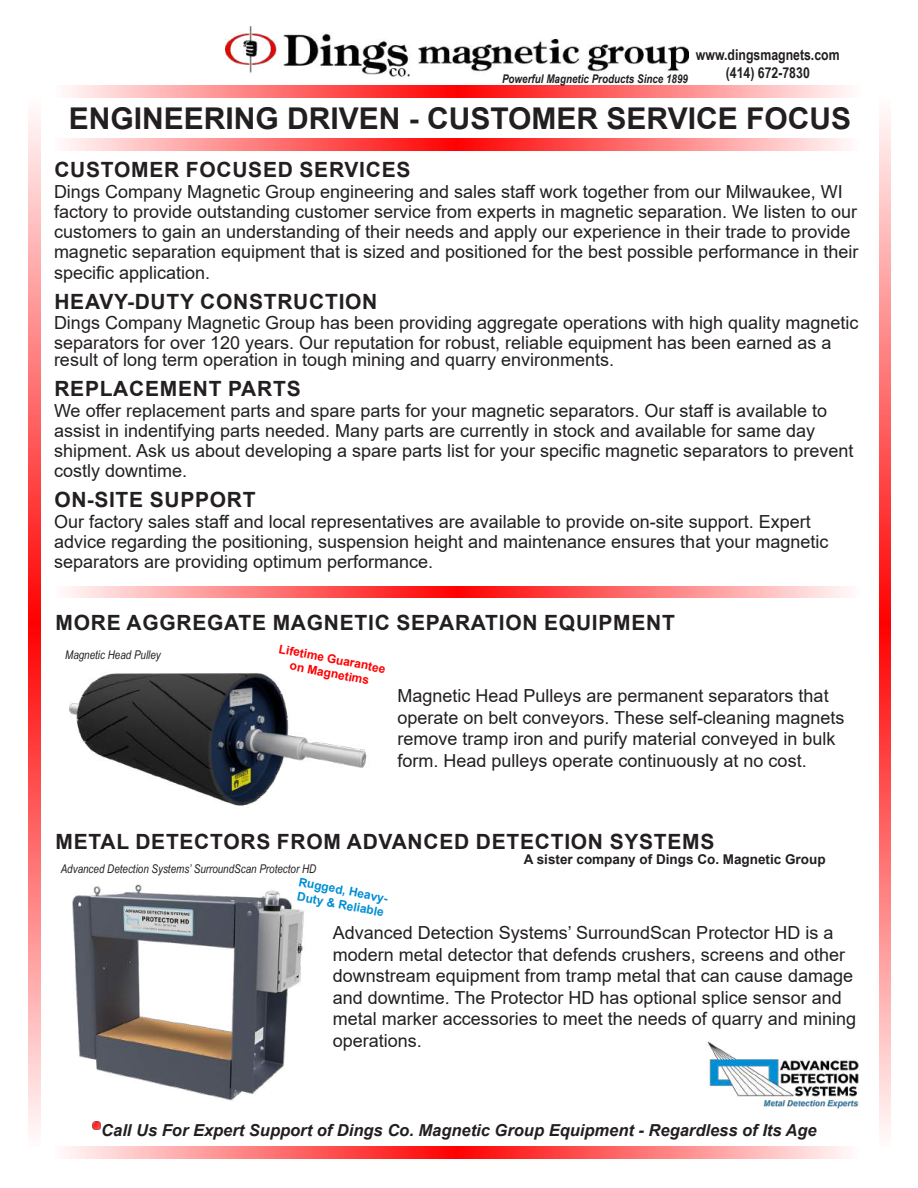
<style>
.page{position:relative;width:918px;height:1188px;background:#fff}
.page>*{position:absolute;margin:0;border:0;box-sizing:border-box;transform-origin:0 0}
.t1{font:700 30px "Arial";color:#231f20}
.t2{font:700 21px "Arial";letter-spacing:.035em;color:#231f20}
.t3{font:18px/20.2px "Arial";color:#231f20}
.t4{font:italic 700 16.5px "Arial";color:#231f20}
.t5{font:700 15px/18px "Arial Narrow";color:#231f20;text-align:center}
.t6{font:700 13.5px "Arial";color:#231f20}
.t7{font:italic 12px "Arial Narrow";color:#231f20}
.t8{font:italic 700 12px "Arial Narrow";color:#231f20}
.t9{font:700 12px/14.4px "Arial";color:#f00;text-align:center}
.t10{font:700 12px/14.4px "Arial";color:#008fd5}
</style>
<div class="page">
<svg style="left:67px;top:139px;width:778px;height:11px;background:#ff7979"></svg>
<svg style="left:29px;top:117px;width:11px;height:1013px;background:#ff7a7a"></svg>
<svg style="left:879px;top:117px;width:12px;height:1013px;background:#ff7979"></svg>
<svg style="left:68px;top:86px;width:779px;height:11px;background:#ff7a7a"></svg>
<svg style="left:67px;top:1146px;width:778px;height:12px;background:#ff7979"></svg>
<svg style="left:93px;top:1122px;width:8px;height:8px"></svg>
<img style="left:225px;top:26px;width:463px;height:51px">
<img style="left:69px;top:673px;width:298px;height:133px">
<img style="left:72px;top:884px;width:232px;height:217px">
<svg style="left:68px;top:586px;width:779px;height:12px;background:#ff7a7a"></svg>
<img style="left:708px;top:1041px;width:151px;height:68px">
<p class="t5" style="left:696px;top:45px;width:145px">www.dingsmagnets.com (414) 672-7830</p>
<p class="t8" style="left:502px;top:69px;width:187px">Powerful Magnetic Products Since 1899</p>
<h1 class="t1" style="left:69px;top:97px;width:784px">ENGINEERING DRIVEN - CUSTOMER SERVICE FOCUS</h1>
<p class="t2" style="left:54px;top:155px;width:358px">CUSTOMER FOCUSED SERVICES</p>
<p class="t3" style="left:54px;top:181px;width:806px">Dings Company Magnetic Group engineering and sales staff work together from our Milwaukee, WI factory to provide outstanding customer service from experts in magnetic separation. We listen to our customers to gain an understanding of their needs and apply our experience in their trade to provide magnetic separation equipment that is sized and positioned for the best possible performance in their specific application.</p>
<p class="t2" style="left:54px;top:286px;width:325px">HEAVY-DUTY CONSTRUCTION</p>
<p class="t3" style="left:54px;top:312px;width:806px">Dings Company Magnetic Group has been providing aggregate operations with high quality magnetic separators for over 120 years. Our reputation for robust, reliable equipment has been earned as a</p>
<p class="t3" style="left:54px;top:350px;width:562px">result of long term operation in tough mining and quarry environments.</p>
<p class="t2" style="left:54px;top:374px;width:248px">REPLACEMENT PARTS</p>
<p class="t3" style="left:54px;top:400px;width:801px">We offer replacement parts and spare parts for your magnetic separators. Our staff is available to assist in indentifying parts needed. Many parts are currently in stock and available for same day shipment. Ask us about developing a spare parts list for your specific magnetic separators to prevent costly downtime.</p>
<p class="t2" style="left:54px;top:485px;width:203px">ON-SITE SUPPORT</p>
<p class="t3" style="left:54px;top:511px;width:776px">Our factory sales staff and local representatives are available to provide on-site support. Expert advice regarding the positioning, suspension height and maintenance ensures that your magnetic separators are providing optimum performance.</p>
<p class="t2" style="left:55px;top:608px;width:621px">MORE AGGREGATE MAGNETIC SEPARATION EQUIPMENT</p>
<p class="t7" style="left:65px;top:646px;width:97px">Magnetic Head Pulley</p>
<p class="t9" style="left:280px;top:641px;width:110px;rotate:11deg">Lifetime Guarantee on Magnetims</p>
<p class="t3" style="left:397px;top:685px;width:448px;line-height:21.6px">Magnetic Head Pulleys are permanent separators that operate on belt conveyors. These self-cleaning magnets remove tramp iron and purify material conveyed in bulk form. Head pulleys operate continuously at no cost.</p>
<p class="t2" style="left:55px;top:827px;width:661px">METAL DETECTORS FROM ADVANCED DETECTION SYSTEMS</p>
<p class="t7" style="left:61px;top:861px;width:257px">Advanced Detection Systems’ SurroundScan Protector HD</p>
<p class="t10" style="left:300px;top:874px;width:94px;rotate:11deg">Rugged, Heavy-<br>Duty &amp; Reliable</p>
<p class="t6" style="left:524px;top:850px;width:303px">A sister company of Dings Co. Magnetic Group</p>
<p class="t3" style="left:333px;top:922px;width:525px;line-height:21.6px">Advanced Detection Systems’ SurroundScan Protector HD is a modern metal detector that defends crushers, screens and other downstream equipment from tramp metal that can cause damage and downtime. The Protector HD has optional splice sensor and metal marker accessories to meet the needs of quarry and mining operations.</p>
<p class="t4" style="left:101px;top:1120px;width:717px">Call Us For Expert Support of Dings Co. Magnetic Group Equipment - Regardless of Its Age</p>
</div>
